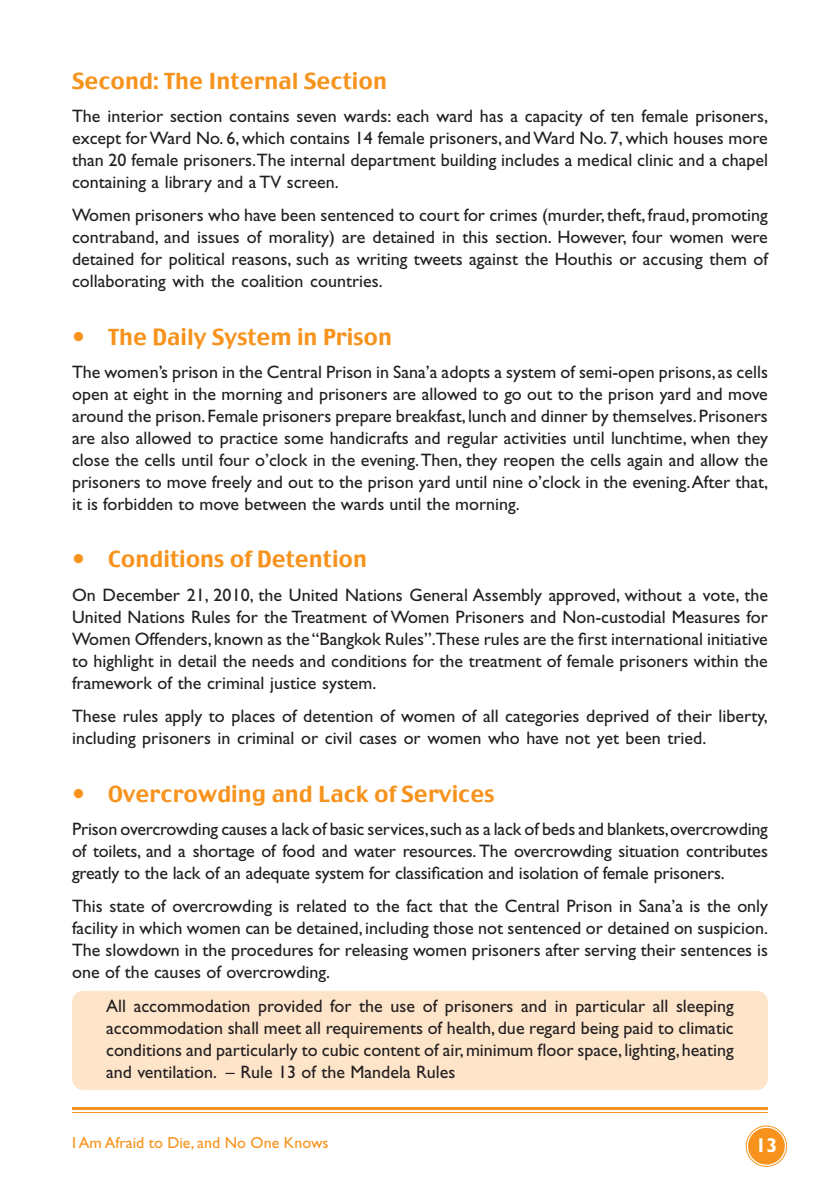
<style>
.page{position:relative;width:840px;height:1191px;background:#fff}
.page>*{position:absolute;margin:0;border:0;box-sizing:border-box;transform-origin:0 0}
.t1{font:22px "Charcoal";color:#f7931d}
.t2{font:700 20px "Gill Sans Std";color:#fff}
.t3{font:18px/22px "Gill Sans Std";color:#231f20;text-align:justify}
.t4{font:16px "Gill Sans Std";color:#f7931d}
</style>
<div class="page">
<hr style="left:72px;top:1112px;width:695px;height:1px;background:#f7931d">
<hr style="left:72px;top:1107px;width:695px;height:3px;background:#f7931d">
<div style="left:747px;top:1127px;width:37px;height:37px;background:#f7931d;border-radius:50%"></div>
<div style="left:745px;top:1125px;width:41px;height:41px;border:1px solid #f7931d;border-radius:50%"></div>
<div style="left:72px;top:990px;width:695px;height:100px;background:#fee5ca;border-radius:11px"></div>
<p class="t1" style="left:72px;top:66px;width:316px">Second: The Internal Section</p>
<p class="t3" style="left:72px;top:105px;width:697px">The interior section contains seven wards: each ward has a capacity of ten female prisoners, except for Ward No. 6, which contains 14 female prisoners, and Ward No. 7, which houses more than 20 female prisoners.The internal department building includes a medical clinic and a chapel containing a library and a TV screen.</p>
<p class="t3" style="left:72px;top:204px;width:697px">Women prisoners who have been sentenced to court for crimes (murder, theft, fraud, promoting contraband, and issues of morality) are detained in this section. However, four women were detained for political reasons, such as writing tweets against the Houthis or accusing them of collaborating with the coalition countries.</p>
<p class="t1" style="left:72px;top:322px;width:321px">• The Daily System in Prison</p>
<p class="t3" style="left:72px;top:361px;width:697px">The women’s prison in the Central Prison in Sana’a adopts a system of semi-open prisons, as cells open at eight in the morning and prisoners are allowed to go out to the prison yard and move around the prison. Female prisoners prepare breakfast, lunch and dinner by themselves. Prisoners are also allowed to practice some handicrafts and regular activities until lunchtime, when they close the cells until four o’clock in the evening. Then, they reopen the cells again and allow the prisoners to move freely and out to the prison yard until nine o’clock in the evening. After that, it is forbidden to move between the wards until the morning.</p>
<p class="t1" style="left:72px;top:545px;width:296px">• Conditions of Detention</p>
<p class="t3" style="left:72px;top:584px;width:697px">On December 21, 2010, the United Nations General Assembly approved, without a vote, the United Nations Rules for the Treatment of Women Prisoners and Non-custodial Measures for Women Offenders, known as the “Bangkok Rules”.These rules are the first international initiative to highlight in detail the needs and conditions for the treatment of female prisoners within the framework of the criminal justice system.</p>
<p class="t3" style="left:72px;top:705px;width:697px">These rules apply to places of detention of women of all categories deprived of their liberty, including prisoners in criminal or civil cases or women who have not yet been tried.</p>
<p class="t1" style="left:72px;top:779px;width:423px">• Overcrowding and Lack of Services</p>
<p class="t3" style="left:72px;top:818px;width:697px">Prison overcrowding causes a lack of basic services, such as a lack of beds and blankets, overcrowding of toilets, and a shortage of food and water resources. The overcrowding situation contributes greatly to the lack of an adequate system for classification and isolation of female prisoners.</p>
<p class="t3" style="left:72px;top:895px;width:697px">This state of overcrowding is related to the fact that the Central Prison in Sana’a is the only facility in which women can be detained, including those not sentenced or detained on suspicion.<br>The slowdown in the procedures for releasing women prisoners after serving their sentences is one of the causes of overcrowding.</p>
<p class="t3" style="left:106px;top:994px;width:629px">All accommodation provided for the use of prisoners and in particular all sleeping accommodation shall meet all requirements of health, due regard being paid to climatic conditions and particularly to cubic content of air, minimum floor space, lighting, heating and ventilation. – Rule 13 of the Mandela Rules</p>
<p class="t4" style="left:72px;top:1133px;width:258px">I Am Afraid to Die, and No One Knows</p>
<p class="t2" style="left:755px;top:1133px;width:24px">13</p>
</div>
